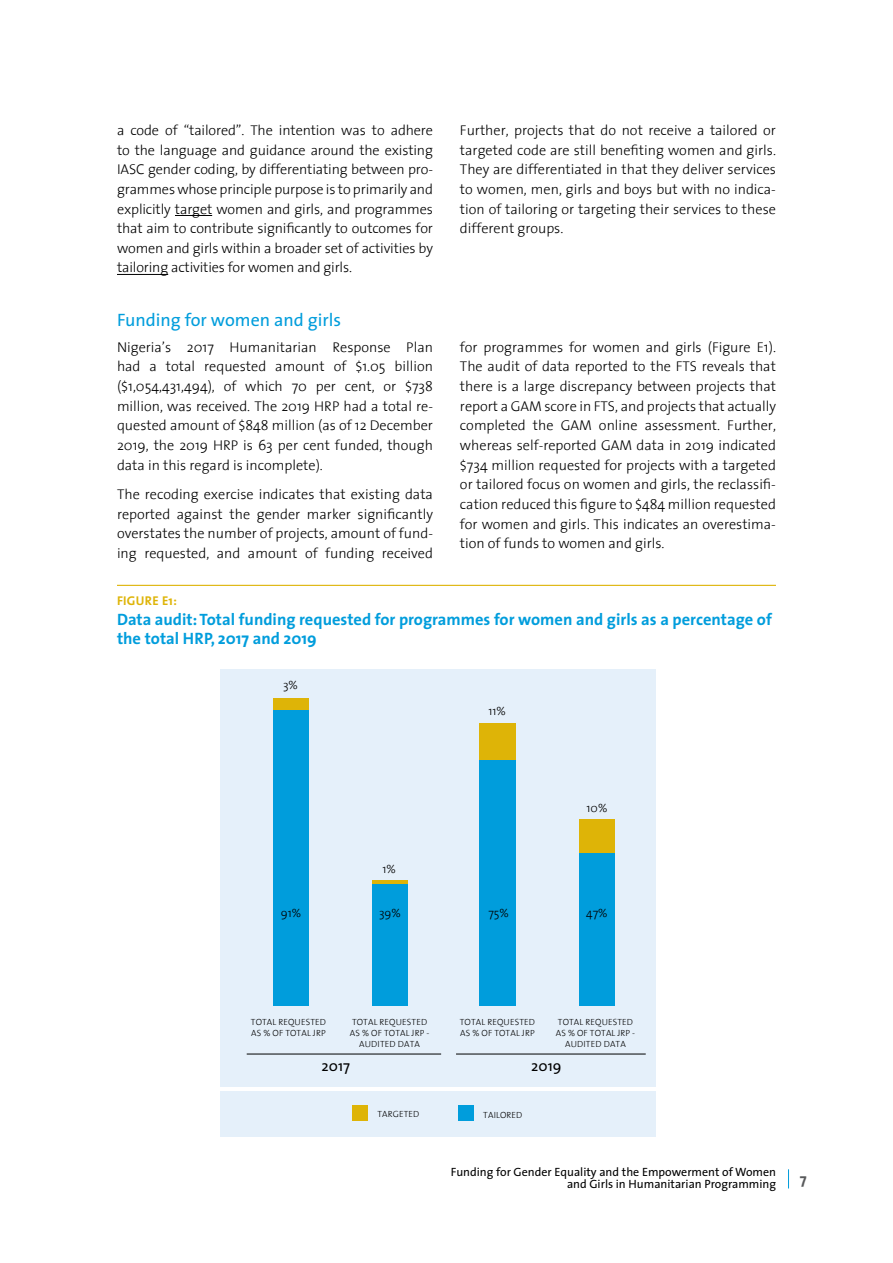
<style>
.page{position:relative;width:893px;height:1263px;background:#fff}
.page>*{position:absolute;margin:0;border:0;box-sizing:border-box;transform-origin:0 0}
.t1{font:18px "The Sans";color:#009ddc}
.t2{font:700 16.5px/19.5px "The Sans";color:#009ddc}
.t3{font:15px "The Sans";color:#000}
.t4{font:700 15px "The Sans";color:#58595b}
.t5{font:300 14.25px/19.6px "The Sans";color:#000;text-align:justify}
.t6{font:700 12.75px "The Sans";letter-spacing:.02em;color:#deb407}
.t7{font:12px/12px "The Sans";color:#000;text-align:right}
.t8{font:300 12px "The Sans";color:#000}
.t9{font:300 9px/10.8px "The Sans";letter-spacing:.015em;color:#000}
</style>
<div class="page">
<svg style="left:788px;top:1169px;width:1px;height:19px"></svg>
<hr style="left:175px;top:215px;width:37px;height:1px;background:#000">
<hr style="left:117px;top:274px;width:51px;height:1px;background:#000">
<hr style="left:117px;top:585px;width:659px;height:1px;background:#deb407">
<div style="left:220px;top:670px;width:436px;height:417px;background:#e5f0fa"></div>
<div style="left:220px;top:1091px;width:436px;height:46px;background:#e5f0fa"></div>
<div style="left:273px;top:709px;width:36px;height:297px;background:#009ddc"></div>
<div style="left:273px;top:698px;width:36px;height:11px;background:#deb407"></div>
<div style="left:372px;top:883px;width:36px;height:123px;background:#009ddc"></div>
<hr style="left:372px;top:880px;width:36px;height:3px;background:#deb407">
<hr style="left:247px;top:1054px;width:194px;height:1px;background:#000">
<div style="left:479px;top:758px;width:37px;height:248px;background:#009ddc"></div>
<div style="left:479px;top:723px;width:37px;height:36px;background:#deb407"></div>
<div style="left:579px;top:853px;width:36px;height:153px;background:#009ddc"></div>
<div style="left:579px;top:819px;width:36px;height:34px;background:#deb407"></div>
<hr style="left:456px;top:1054px;width:190px;height:1px;background:#000">
<div style="left:352px;top:1105px;width:16px;height:16px;background:#deb407"></div>
<div style="left:458px;top:1105px;width:16px;height:16px;background:#009ddc"></div>
<p class="t5" style="left:117px;top:120px;width:317px">a code of “tailored”. The intention was to adhere to the language and guidance around the existing IASC gender coding, by differentiating between pro&shy;grammes whose principle purpose is to primarily and explicitly target women and girls, and programmes that aim to contribute significantly to outcomes for women and girls within a broader set of activities by tailoring activities for women and girls.</p>
<p class="t5" style="left:460px;top:120px;width:317px">Further, projects that do not receive a tailored or targeted code are still benefiting women and girls.<br>They are differentiated in that they deliver services to women, men, girls and boys but with no indica&shy;tion of tailoring or targeting their services to these different groups.</p>
<p class="t1" style="left:117px;top:305px;width:226px">Funding for women and girls</p>
<p class="t5" style="left:117px;top:336px;width:317px">Nigeria’s 2017 Humanitarian Response Plan had a total requested amount of $1.05 billion ($1,054,431,494), of which 70 per cent, or $738 million, was received. The 2019 HRP had a total re&shy;quested amount of $848 million (as of 12 December 2019, the 2019 HRP is 63 per cent funded, though data in this regard is incomplete).</p>
<p class="t5" style="left:117px;top:484px;width:317px">The recoding exercise indicates that existing data reported against the gender marker significantly overstates the number of projects, amount of fund&shy;ing requested, and amount of funding received</p>
<p class="t5" style="left:460px;top:336px;width:317px">for programmes for women and girls (Figure E1).<br>The audit of data reported to the FTS reveals that there is a large discrepancy between projects that report a GAM score in FTS, and projects that actually completed the GAM online assessment. Further, whereas self-reported GAM data in 2019 indicated $734 million requested for projects with a targeted or tailored focus on women and girls, the reclassifi&shy;cation reduced this figure to $484 million requested for women and girls. This indicates an overestima&shy;tion of funds to women and girls.</p>
<p class="t6" style="left:117px;top:590px;width:61px">FIGURE E1:</p>
<p class="t2" style="left:117px;top:609px;width:656px">Data audit: Total funding requested for programmes for women and girls as a percentage of the total HRP, 2017 and 2019</p>
<p class="t8" style="left:283px;top:675px;width:17px">3%</p>
<p class="t8" style="left:383px;top:858px;width:15px">1%</p>
<p class="t8" style="left:281px;top:903px;width:22px">91%</p>
<p class="t8" style="left:379px;top:903px;width:24px">39%</p>
<p class="t8" style="left:488px;top:701px;width:19px">11%</p>
<p class="t8" style="left:587px;top:798px;width:22px">10%</p>
<p class="t8" style="left:488px;top:903px;width:22px">75%</p>
<p class="t8" style="left:586px;top:903px;width:23px">47%</p>
<p class="t9" style="left:251px;top:1016px;width:77px">TOTAL REQUESTED<br>AS % OF TOTAL JRP</p>
<p class="t9" style="left:350px;top:1016px;width:81px;text-align:center">TOTAL REQUESTED<br>AS % OF TOTAL JRP -<br>AUDITED DATA</p>
<p class="t3" style="left:322px;top:1054px;width:30px">2017</p>
<p class="t9" style="left:460px;top:1016px;width:77px">TOTAL REQUESTED<br>AS % OF TOTAL JRP</p>
<p class="t3" style="left:531px;top:1054px;width:32px">2019</p>
<p class="t9" style="left:556px;top:1016px;width:81px;text-align:center">TOTAL REQUESTED<br>AS % OF TOTAL JRP -<br>AUDITED DATA</p>
<p class="t9" style="left:377px;top:1108px;width:44px">TARGETED</p>
<p class="t9" style="left:483px;top:1109px;width:41px">TAILORED</p>
<p class="t7" style="left:451px;top:1165px;width:327px">Funding for Gender Equality and the Empowerment of Women and Girls in Humanitarian Programming</p>
<p class="t4" style="left:800px;top:1166px;width:8px">7</p>
</div>
